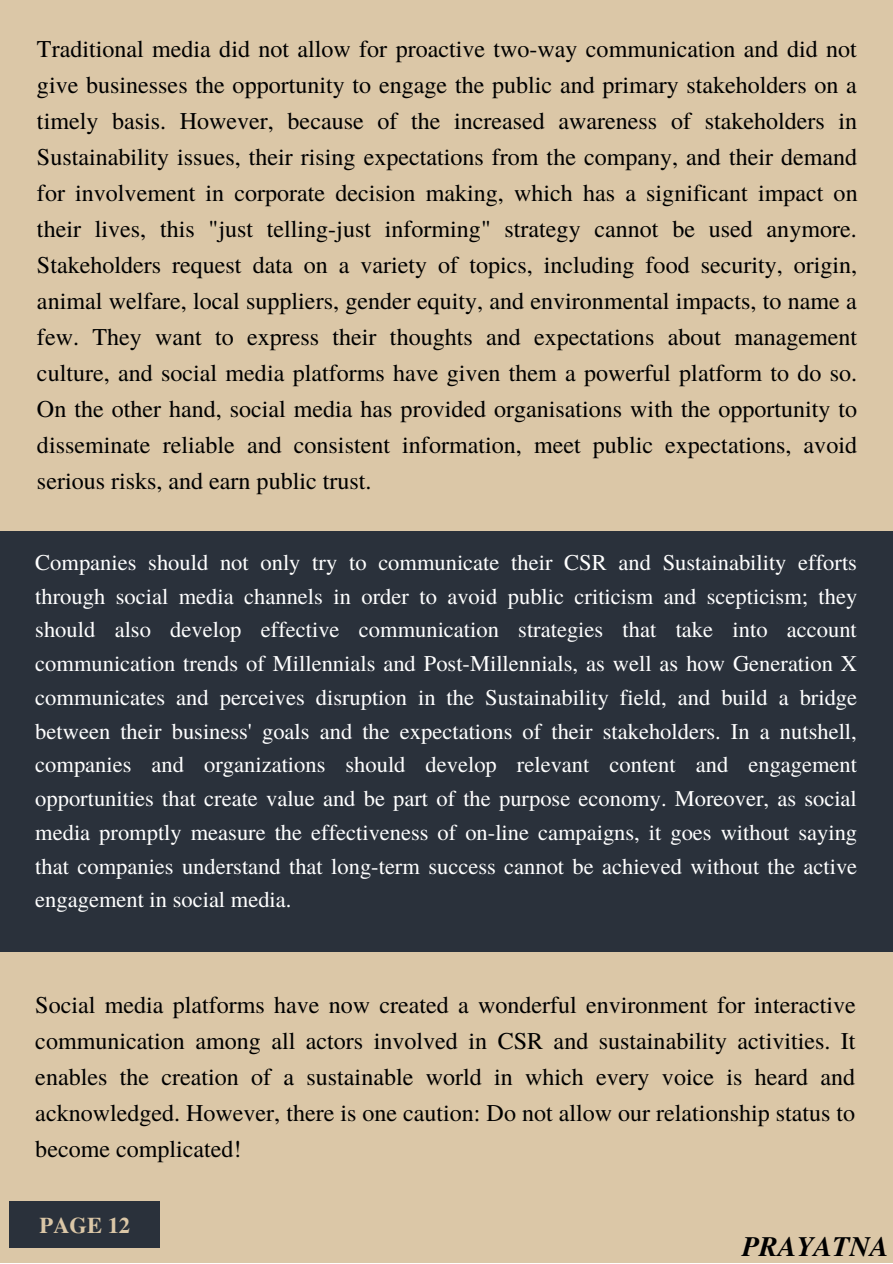
<style>
.page{position:relative;width:893px;height:1264px;background:#fff}
.page>*{position:absolute;margin:0;border:0;box-sizing:border-box;transform-origin:0 0}
.t1{font:italic 700 28.05px "Te X Gyre Termes";color:#000}
.t2{font:24px/36px "Te X Gyre Termes";color:#000;text-align:justify}
.t3{font:22.5px/33.8px "Te X Gyre Termes";color:#fff;text-align:justify}
.t4{font:700 22.5px "Te X Gyre Termes";color:#dbc7a7}
</style>
<div class="page">
<div style="left:0;top:0;width:892px;height:1262px;background:#dbc7a7"></div>
<div style="left:0;top:531px;width:892px;height:420px;background:#2a313b"></div>
<div style="left:9px;top:1201px;width:151px;height:46px;background:#2a313b"></div>
<p class="t2" style="left:37px;top:30px;width:822px">Traditional media did not allow for proactive two-way communication and did not give businesses the opportunity to engage the public and primary stakeholders on a timely basis. However, because of the increased awareness of stakeholders in Sustainability issues, their rising expectations from the company, and their demand for involvement in corporate decision making, which has a significant impact on their lives, this "just telling-just informing" strategy cannot be used anymore.<br>Stakeholders request data on a variety of topics, including food security, origin, animal welfare, local suppliers, gender equity, and environmental impacts, to name a few. They want to express their thoughts and expectations about management culture, and social media platforms have given them a powerful platform to do so.<br>On the other hand, social media has provided organisations with the opportunity to disseminate reliable and consistent information, meet public expectations, avoid serious risks, and earn public trust.</p>
<p class="t3" style="left:35px;top:544px;width:823px">Companies should not only try to communicate their CSR and Sustainability efforts through social media channels in order to avoid public criticism and scepticism; they should also develop effective communication strategies that take into account communication trends of Millennials and Post-Millennials, as well as how Generation X communicates and perceives disruption in the Sustainability field, and build a bridge between their business' goals and the expectations of their stakeholders. In a nutshell, companies and organizations should develop relevant content and engagement opportunities that create value and be part of the purpose economy. Moreover, as social media promptly measure the effectiveness of on-line campaigns, it goes without saying that companies understand that long-term success cannot be achieved without the active engagement in social media.</p>
<p class="t2" style="left:35px;top:986px;width:821px">Social media platforms have now created a wonderful environment for interactive communication among all actors involved in CSR and sustainability activities. It enables the creation of a sustainable world in which every voice is heard and acknowledged. However, there is one caution: Do not allow our relationship status to become complicated!</p>
<p class="t4" style="left:40px;top:1207px;width:92px">PAGE 12</p>
<p class="t1" style="left:742px;top:1225px;width:148px">PRAYATNA</p>
</div>
